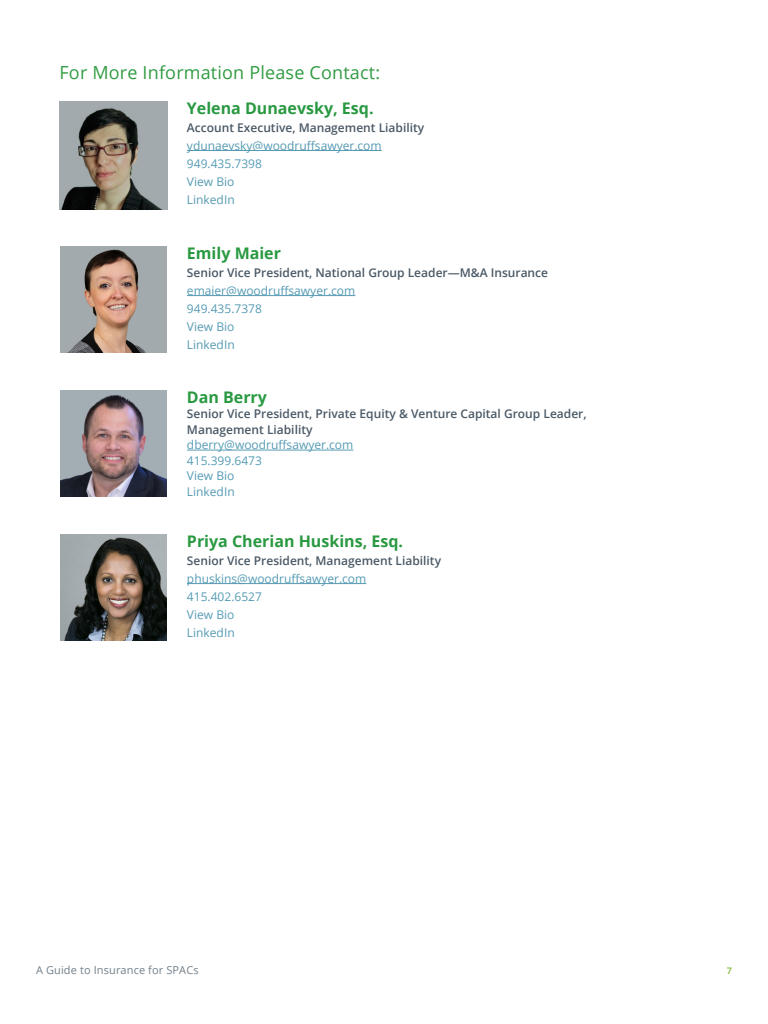
<style>
.page{position:relative;width:768px;height:1024px;background:#fff}
.page>*{position:absolute;margin:0;border:0;box-sizing:border-box;transform-origin:0 0}
.t1{font:18px "Open Sans";letter-spacing:.01em;color:#319b42}
.t2{font:700 16px "Open Sans";color:#299941}
.t3{font:600 12px/15.5px "Open Sans";color:#4a5966}
.t4{font:12px/18px "Open Sans";color:#559bb4}
.t5{font:12px/18px "Open Sans";color:#559ab2}
.t6{font:11px "Open Sans";letter-spacing:.01em;color:#73808a}
.t7{font:600 9px "Open Sans";color:#76b82a}
</style>
<div class="page">
<img style="left:60px;top:101px;width:108px;height:108px">
<img style="left:61px;top:246px;width:105px;height:106px">
<img style="left:61px;top:390px;width:105px;height:106px">
<img style="left:61px;top:534px;width:105px;height:106px">
<hr style="left:187px;top:150px;width:195px;height:1px;background:#559ab2">
<hr style="left:187px;top:295px;width:168px;height:1px;background:#559bb4">
<hr style="left:187px;top:450px;width:166px;height:1px;background:#559bb4">
<hr style="left:187px;top:583px;width:179px;height:1px;background:#559bb4">
<h1 class="t1" style="left:60px;top:60px;width:322px">For More Information Please Contact:</h1>
<h2 class="t2" style="left:187px;top:96px;width:188px">Yelena Dunaevsky, Esq.</h2>
<p class="t3" style="left:187px;top:119px;width:239px">Account Executive, Management Liability</p>
<p class="t5" style="left:187px;top:136px;width:196px">ydunaevsky@woodruffsawyer.com</p>
<p class="t4" style="left:187px;top:154px;width:77px">949.435.7398</p>
<p class="t5" style="left:187px;top:172px;width:49px">View Bio<br>LinkedIn</p>
<h2 class="t2" style="left:187px;top:242px;width:96px">Emily Maier</h2>
<p class="t3" style="left:187px;top:264px;width:363px">Senior Vice President, National Group Leader—M&amp;A Insurance</p>
<p class="t4" style="left:187px;top:281px;width:170px">emaier@woodruffsawyer.com<br>949.435.7378</p>
<p class="t5" style="left:187px;top:317px;width:49px">View Bio<br>LinkedIn</p>
<h2 class="t2" style="left:187px;top:386px;width:82px">Dan Berry</h2>
<p class="t3" style="left:187px;top:406px;width:401px">Senior Vice President, Private Equity &amp; Venture Capital Group Leader,<br>Management Liability</p>
<p class="t4" style="left:187px;top:437px;width:168px;line-height:15.5px">dberry@woodruffsawyer.com<br>415.399.6473<br>View Bio<br>LinkedIn</p>
<h2 class="t2" style="left:187px;top:530px;width:218px">Priya Cherian Huskins, Esq.</h2>
<p class="t3" style="left:187px;top:552px;width:256px">Senior Vice President, Management Liability</p>
<p class="t4" style="left:187px;top:569px;width:181px">phuskins@woodruffsawyer.com<br>415.402.6527<br>View Bio<br>LinkedIn</p>
<p class="t6" style="left:36px;top:963px;width:164px">A Guide to Insurance for SPACs</p>
<p class="t7" style="left:727px;top:965px;width:7px">7</p>
</div>
